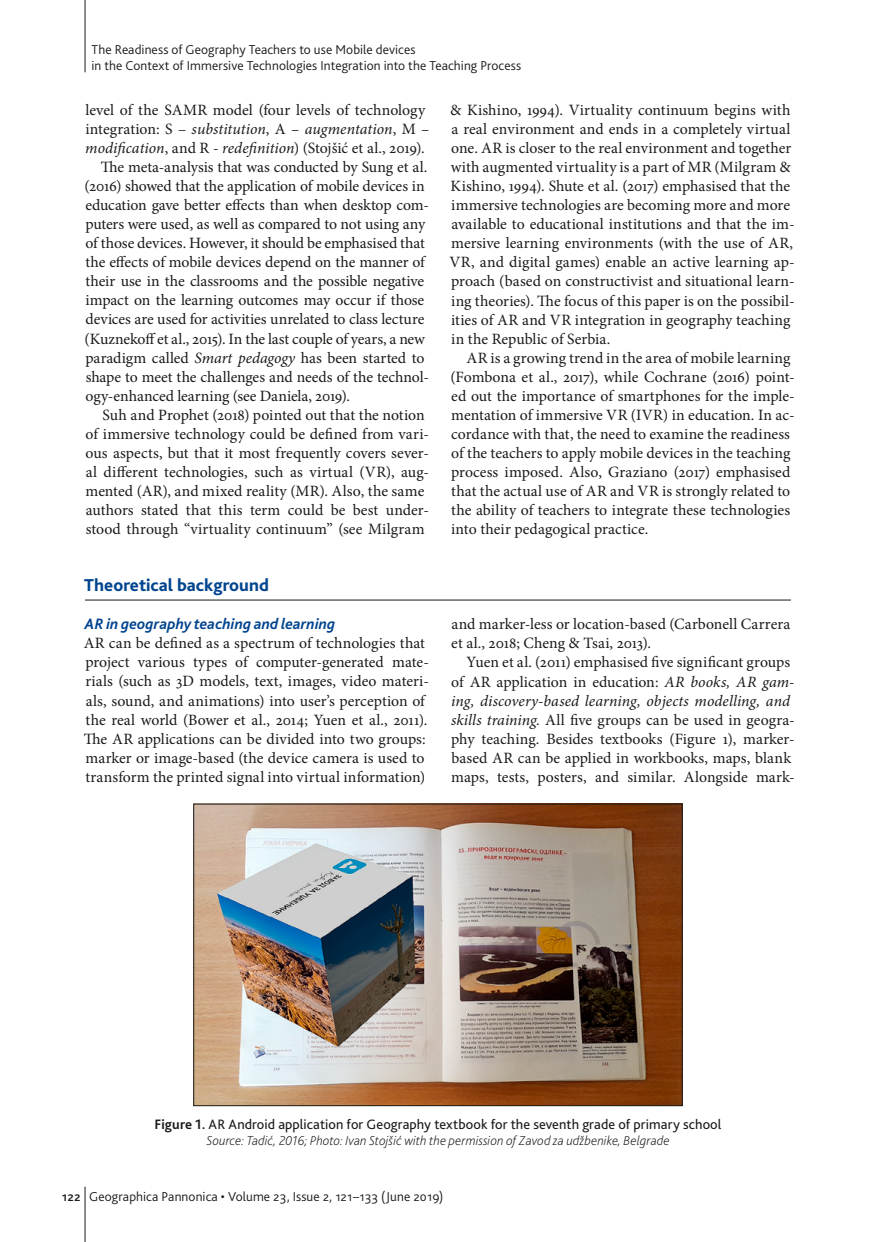
<style>
.page{position:relative;width:876px;height:1242px;background:#fff}
.page>*{position:absolute;margin:0;border:0;box-sizing:border-box;transform-origin:0 0}
.t1{font:800 18px "Bliss Pro";color:#00448f}
.t2{font:15.75px/19px "Minion Pro";color:#1a1a18}
.t3{font:italic 15.75px "Minion Pro";color:#1a1a18}
.t4{font:italic 700 15.75px "Bliss Pro";letter-spacing:.005em;color:#00448f}
.t5{font:14.25px "Bliss Pro";letter-spacing:.005em;color:#1a1a18}
.t6{font:300 13.5px/16.2px "Bliss Pro";letter-spacing:.005em;color:#1a1a18}
.t7{font:italic 200 13.5px "Bliss Pro";letter-spacing:.005em;color:#1a1a18}
.s1{font-style:normal}
.s2{font-style:italic}
.s3{font-weight:700}
.s4{font-weight:500}
</style>
<div class="page">
<hr style="left:85px;top:0;width:1px;height:72px;background:#1a1a18">
<hr style="left:85px;top:1186px;width:1px;height:56px;background:#1a1a18">
<hr style="left:85px;top:599px;width:706px;height:1px;background:#1a1a18">
<img style="left:196px;top:806px;width:484px;height:298px">
<div style="left:194px;top:804px;width:488px;height:302px;border:1px solid #1a1a18"></div>
<p class="t6" style="left:91px;top:41px;width:431px">The Readiness of Geography Teachers to use Mobile devices<br>in the Context of Immersive Technologies Integration into the Teaching Process</p>
<p class="t2" style="left:86px;top:100px;width:341px">level of the SAMR model (four levels of technology</p>
<p class="t3" style="left:85px;top:118px;width:345px"><span class="s1">integration: S –</span> substitution<span class="s1">, A –</span> augmentation<span class="s1">, M –</span></p>
<p class="t2" style="left:85px;top:138px;width:341px"><span class="s2">modification</span>, and R - <span class="s2">redefinition</span>) (Stojšić et al., 2019).</p>
<p class="t2" style="left:101px;top:157px;width:328px">The meta-analysis that was conducted by Sung et al.</p>
<p class="t2" style="left:85px;top:176px;width:341px">(2016) showed that the application of mobile devices in</p>
<p class="t2" style="left:86px;top:196px;width:345px">education gave better effects than when desktop com-</p>
<p class="t2" style="left:86px;top:215px;width:341px">puters were used, as well as compared to not using any</p>
<p class="t2" style="left:86px;top:234px;width:341px">of those devices. However, it should be emphasised that</p>
<p class="t2" style="left:86px;top:253px;width:341px">the effects of mobile devices depend on the manner of</p>
<p class="t2" style="left:86px;top:272px;width:340px">their use in the classrooms and the possible negative</p>
<p class="t2" style="left:85px;top:291px;width:340px">impact on the learning outcomes may occur if those</p>
<p class="t2" style="left:86px;top:310px;width:340px">devices are used for activities unrelated to class lecture</p>
<p class="t2" style="left:85px;top:329px;width:342px">(Kuznekoff et al., 2015). In the last couple of years, a new</p>
<p class="t2" style="left:85px;top:348px;width:341px">paradigm called <span class="s2">Smart pedagogy</span> has been started to</p>
<p class="t2" style="left:86px;top:367px;width:345px">shape to meet the challenges and needs of the technol-</p>
<p class="t2" style="left:86px;top:386px;width:266px">ogy-enhanced learning (see Daniela, 2019).</p>
<p class="t2" style="left:102px;top:405px;width:324px">Suh and Prophet (2018) pointed out that the notion</p>
<p class="t2" style="left:86px;top:424px;width:345px">of immersive technology could be defined from vari-</p>
<p class="t2" style="left:86px;top:443px;width:345px">ous aspects, but that it most frequently covers sever-</p>
<p class="t2" style="left:86px;top:462px;width:345px">al different technologies, such as virtual (VR), aug-</p>
<p class="t2" style="left:86px;top:481px;width:340px">mented (AR), and mixed reality (MR). Also, the same</p>
<p class="t2" style="left:86px;top:500px;width:345px">authors stated that this term could be best under-</p>
<p class="t2" style="left:86px;top:520px;width:341px">stood through “virtuality continuum” (see Milgram</p>
<p class="t1" style="left:84px;top:574px;width:186px">Theoretical background</p>
<p class="t4" style="left:85px;top:614px;width:252px">AR in geography teaching and learning</p>
<p class="t2" style="left:84px;top:634px;width:347px">AR can be defined as a spectrum of technologies that project various types of computer-generated mate&shy;rials (such as 3D models, text, images, video materi&shy;als, sound, and animations) into user’s perception of the real world (Bower et al., 2014; Yuen et al., 2011).<br>The AR applications can be divided into two groups: marker or image-based (the device camera is used to transform the printed signal into virtual information)</p>
<p class="t2" style="left:449px;top:100px;width:347px">&amp; Kishino, 1994). Virtuality continuum begins with a real environment and ends in a completely virtual one. AR is closer to the real environment and together with augmented virtuality is a part of MR (Milgram &amp; Kishino, 1994). Shute et al. (2017) emphasised that the immersive technologies are becoming more and more available to educational institutions and that the im&shy;mersive learning environments (with the use of AR, VR, and digital games) enable an active learning ap&shy;proach (based on constructivist and situational learn&shy;ing theories). The focus of this paper is on the possibil&shy;ities of AR and VR integration in geography teaching in the Republic of Serbia.</p>
<p class="t2" style="left:450px;top:348px;width:346px;text-indent:16px">AR is a growing trend in the area of mobile learning (Fombona et al., 2017), while Cochrane (2016) point&shy;ed out the importance of smartphones for the imple&shy;mentation of immersive VR (IVR) in education. In ac&shy;cordance with that, the need to examine the readiness of the teachers to apply mobile devices in the teaching process imposed. Also, Graziano (2017) emphasised that the actual use of AR and VR is strongly related to the ability of teachers to integrate these technologies into their pedagogical practice.</p>
<p class="t2" style="left:451px;top:615px;width:340px">and marker-less or location-based (Carbonell Carrera et al., 2018; Cheng &amp; Tsai, 2013).</p>
<p class="t2" style="left:451px;top:653px;width:345px;text-indent:15px">Yuen et al. (2011) emphasised five significant groups of AR application in education: <span class="s2">AR books, AR gam&shy;ing, discovery-based learning, objects modelling, and skills training.</span> All five groups can be used in geogra&shy;phy teaching. Besides textbooks (Figure 1), marker&shy;based AR can be applied in workbooks, maps, blank maps, tests, posters, and similar. Alongside mark-</p>
<p class="t5" style="left:154px;top:1115px;width:569px"><span class="s3">Figure 1.</span> AR Android application for Geography textbook for the seventh grade of primary school</p>
<p class="t7" style="left:206px;top:1132px;width:465px">Source: Tadić, 2016; Photo: Ivan Stojšić with the permission of Zavod za udžbenike, Belgrade</p>
<p class="t6" style="left:62px;top:1187px;width:383px"><span class="s4">122</span> Geographica Pannonica • Volume 23, Issue 2, 121–133 (June 2019)</p>
</div>
